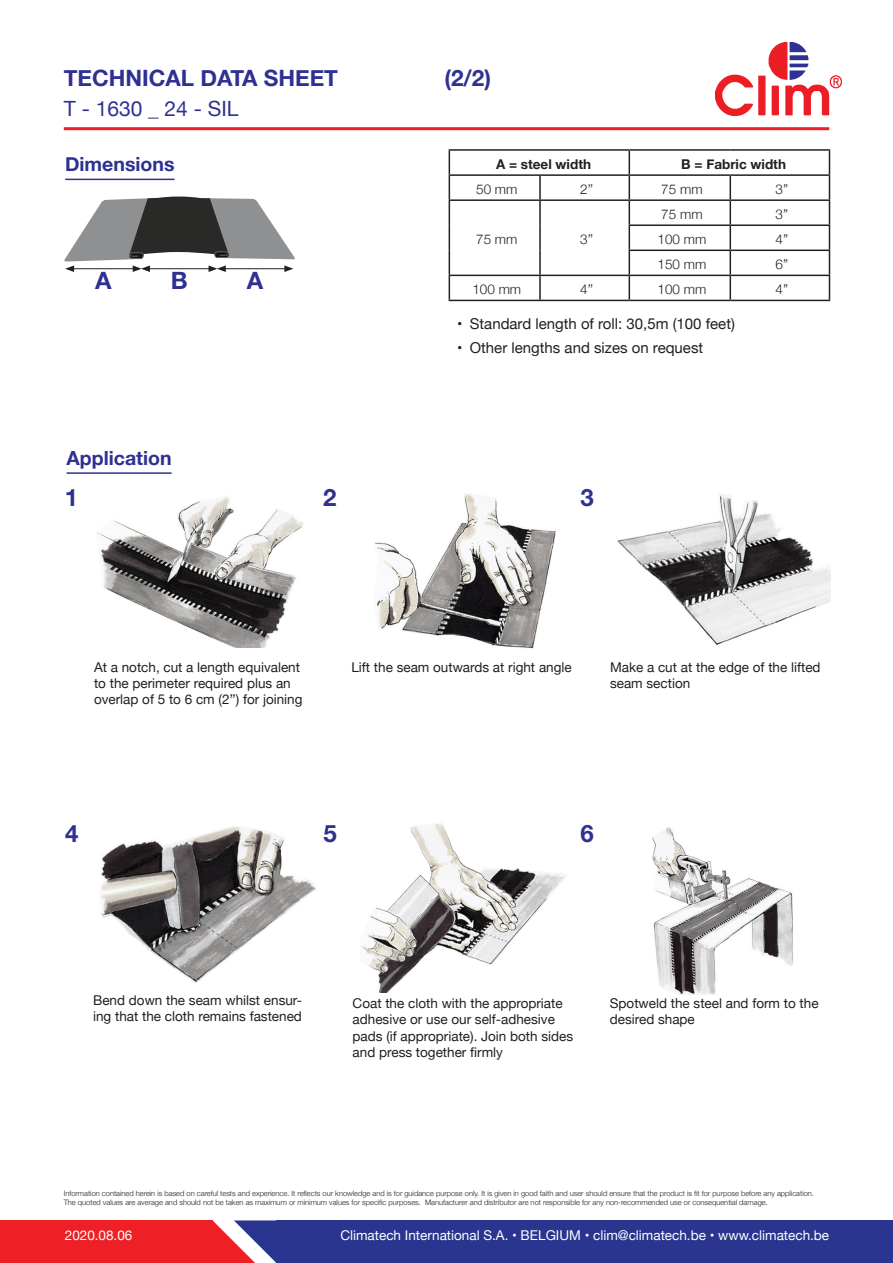
<style>
.page{position:relative;width:893px;height:1263px;background:#fff}
.page>*{position:absolute;margin:0;border:0;box-sizing:border-box;transform-origin:0 0}
.NUMERO_PRODUIT{font:700 24px "Helvetica Neue LT Std";color:#2e3092}
.t1{font:700 22.5px "Helvetica Neue";color:#2e3092}
.t2{font:21px "Helvetica Neue";color:#2e3092}
.TITRE_parties{font:700 19.5px "Helvetica Neue";color:#2e3092}
.t3{font:15px "Helvetica Neue";color:#231f20}
.TEXTE{font:13.5px/16.2px "Helvetica Neue";color:#231f20}
.t4{font:13.5px "Helvetica Neue";color:#fff}
.Texte_tableau{font:300 13.5px "Helvetica Neue";color:#231f20}
.Titre_catégories_tab{font:700 13.5px "Helvetica Neue";color:#231f20}
.t5{font:300 7.5px/9px "Helvetica Neue";color:#231f20}
</style>
<div class="page">
<div style="left:0;top:1220px;width:213px;height:43px;background:#ee2026"></div>
<svg style="left:213px;top:1220px;width:63px;height:43px"></svg>
<div style="left:276px;top:1220px;width:617px;height:43px;background:#29358e"></div>
<hr style="left:64px;top:127px;width:765px;height:3px;background:#ee2026">
<img style="left:716px;top:43px;width:126px;height:72px">
<hr style="left:65px;top:179px;width:110px;height:1px;background:#2e3092">
<svg style="left:64px;top:196px;width:231px;height:76px"></svg>
<hr style="left:67px;top:472px;width:105px;height:2px;background:#2e3092">
<img style="left:97px;top:497px;width:206px;height:150px">
<img style="left:375px;top:494px;width:181px;height:155px">
<img style="left:101px;top:826px;width:215px;height:157px">
<img style="left:617px;top:494px;width:214px;height:151px">
<img style="left:652px;top:827px;width:142px;height:167px">
<img style="left:361px;top:823px;width:204px;height:169px">
<hr style="left:449px;top:149px;width:91px;height:2px;background:#231f20">
<hr style="left:540px;top:149px;width:89px;height:2px;background:#231f20">
<hr style="left:629px;top:149px;width:101px;height:2px;background:#231f20">
<hr style="left:730px;top:149px;width:100px;height:2px;background:#231f20">
<hr style="left:449px;top:174px;width:91px;height:2px;background:#231f20">
<hr style="left:540px;top:174px;width:89px;height:2px;background:#231f20">
<hr style="left:539px;top:176px;width:2px;height:23px;background:#231f20">
<hr style="left:629px;top:174px;width:101px;height:2px;background:#231f20">
<hr style="left:730px;top:174px;width:100px;height:2px;background:#231f20">
<hr style="left:449px;top:199px;width:91px;height:2px;background:#231f20">
<hr style="left:540px;top:199px;width:89px;height:2px;background:#231f20">
<hr style="left:539px;top:201px;width:2px;height:24px;background:#231f20">
<hr style="left:629px;top:199px;width:101px;height:2px;background:#231f20">
<hr style="left:730px;top:199px;width:100px;height:2px;background:#231f20">
<hr style="left:539px;top:225px;width:2px;height:25px;background:#231f20">
<hr style="left:629px;top:224px;width:101px;height:2px;background:#231f20">
<hr style="left:730px;top:224px;width:100px;height:2px;background:#231f20">
<hr style="left:539px;top:250px;width:2px;height:25px;background:#231f20">
<hr style="left:629px;top:250px;width:101px;height:1px;background:#231f20">
<hr style="left:730px;top:250px;width:100px;height:1px;background:#231f20">
<hr style="left:449px;top:275px;width:91px;height:1px;background:#231f20">
<svg style="left:449px;top:151px;width:1px;height:149px"></svg>
<hr style="left:540px;top:275px;width:89px;height:1px;background:#231f20">
<hr style="left:539px;top:276px;width:2px;height:24px;background:#231f20">
<hr style="left:629px;top:275px;width:101px;height:1px;background:#231f20">
<svg style="left:629px;top:151px;width:1px;height:149px"></svg>
<hr style="left:730px;top:275px;width:100px;height:1px;background:#231f20">
<svg style="left:730px;top:176px;width:1px;height:124px"></svg>
<svg style="left:829px;top:151px;width:1px;height:149px"></svg>
<hr style="left:449px;top:300px;width:91px;height:1px;background:#231f20">
<hr style="left:540px;top:300px;width:89px;height:1px;background:#231f20">
<hr style="left:629px;top:300px;width:101px;height:1px;background:#231f20">
<hr style="left:730px;top:300px;width:100px;height:1px;background:#231f20">
<h2 class="t1" style="left:64px;top:60px;width:276px">TECHNICAL DATA SHEET</h2>
<h2 class="t1" style="left:444px;top:60px;width:48px">(2/2)</h2>
<h3 class="t2" style="left:64px;top:93px;width:176px">T - 1630 _ 24 - SIL</h3>
<p class="TITRE_parties" style="left:65px;top:149px;width:111px">Dimensions</p>
<p class="NUMERO_PRODUIT" style="left:95px;top:266px;width:18px">A</p>
<p class="NUMERO_PRODUIT" style="left:171px;top:266px;width:18px">B</p>
<p class="NUMERO_PRODUIT" style="left:247px;top:266px;width:18px">A</p>
<p class="TITRE_parties" style="left:67px;top:442px;width:107px">Application</p>
<p class="NUMERO_PRODUIT" style="left:65px;top:482px;width:15px">1</p>
<p class="NUMERO_PRODUIT" style="left:323px;top:482px;width:15px">2</p>
<p class="Titre_catégories_tab" style="left:496px;top:154px;width:97px">A = steel width</p>
<p class="Titre_catégories_tab" style="left:681px;top:154px;width:106px">B = Fabric width</p>
<p class="Texte_tableau" style="left:476px;top:178px;width:43px">50 mm</p>
<p class="Texte_tableau" style="left:580px;top:178px;width:15px">2’’</p>
<p class="Texte_tableau" style="left:661px;top:178px;width:43px">75 mm</p>
<p class="Texte_tableau" style="left:775px;top:178px;width:15px">3’’</p>
<p class="Texte_tableau" style="left:476px;top:229px;width:43px">75 mm</p>
<p class="Texte_tableau" style="left:580px;top:229px;width:15px">3’’</p>
<p class="Texte_tableau" style="left:661px;top:204px;width:43px">75 mm</p>
<p class="Texte_tableau" style="left:775px;top:204px;width:15px">3’’</p>
<p class="Texte_tableau" style="left:658px;top:229px;width:50px">100 mm</p>
<p class="Texte_tableau" style="left:775px;top:229px;width:15px">4’’</p>
<p class="Texte_tableau" style="left:658px;top:254px;width:50px">150 mm</p>
<p class="Texte_tableau" style="left:775px;top:254px;width:15px">6’’</p>
<p class="Texte_tableau" style="left:472px;top:279px;width:50px">100 mm</p>
<p class="Texte_tableau" style="left:580px;top:279px;width:15px">4’’</p>
<p class="Texte_tableau" style="left:658px;top:279px;width:50px">100 mm</p>
<p class="Texte_tableau" style="left:775px;top:279px;width:15px">4’’</p>
<p class="t3" style="left:457px;top:313px;width:279px">• Standard length of roll: 30,5m (100 feet)</p>
<p class="t3" style="left:457px;top:336px;width:248px">• Other lengths and sizes on request</p>
<p class="NUMERO_PRODUIT" style="left:581px;top:482px;width:15px">3</p>
<p class="TEXTE" style="left:94px;top:660px;width:210px">At a notch, cut a length equivalent to the perimeter required plus an overlap of 5 to 6 cm (2’’) for joining</p>
<p class="TEXTE" style="left:351px;top:660px;width:222px">Lift the seam outwards at right angle</p>
<p class="TEXTE" style="left:610px;top:660px;width:212px">Make a cut at the edge of the lifted seam section</p>
<p class="NUMERO_PRODUIT" style="left:65px;top:818px;width:15px">4</p>
<p class="NUMERO_PRODUIT" style="left:324px;top:818px;width:15px">5</p>
<p class="NUMERO_PRODUIT" style="left:580px;top:818px;width:15px">6</p>
<p class="TEXTE" style="left:93px;top:993px;width:210px">Bend down the seam whilst ensur&shy;ing that the cloth remains fastened</p>
<p class="TEXTE" style="left:353px;top:996px;width:222px">Coat the cloth with the appropriate adhesive or use our self-adhesive pads (if appropriate). Join both sides and press together firmly</p>
<p class="TEXTE" style="left:610px;top:996px;width:210px">Spotweld the steel and form to the desired shape</p>
<p class="t5" style="left:64px;top:1188px;width:752px">Information contained herein is based on careful tests and experience. It reflects our knowledge and is for guidance purpose only. It is given in good faith and user should ensure that the product is fit for purpose before any application.<br>The quoted values are average and should not be taken as maximum or minimum values for specific purposes. Manufacturer and distributor are not responsible for any non-recommended use or consequential damage.</p>
<h3 class="t4" style="left:65px;top:1226px;width:69px">2020.08.06</h3>
<h3 class="t4" style="left:340px;top:1226px;width:490px">Climatech International S.A. • BELGIUM • clim@climatech.be • www.climatech.be</h3>
</div>
